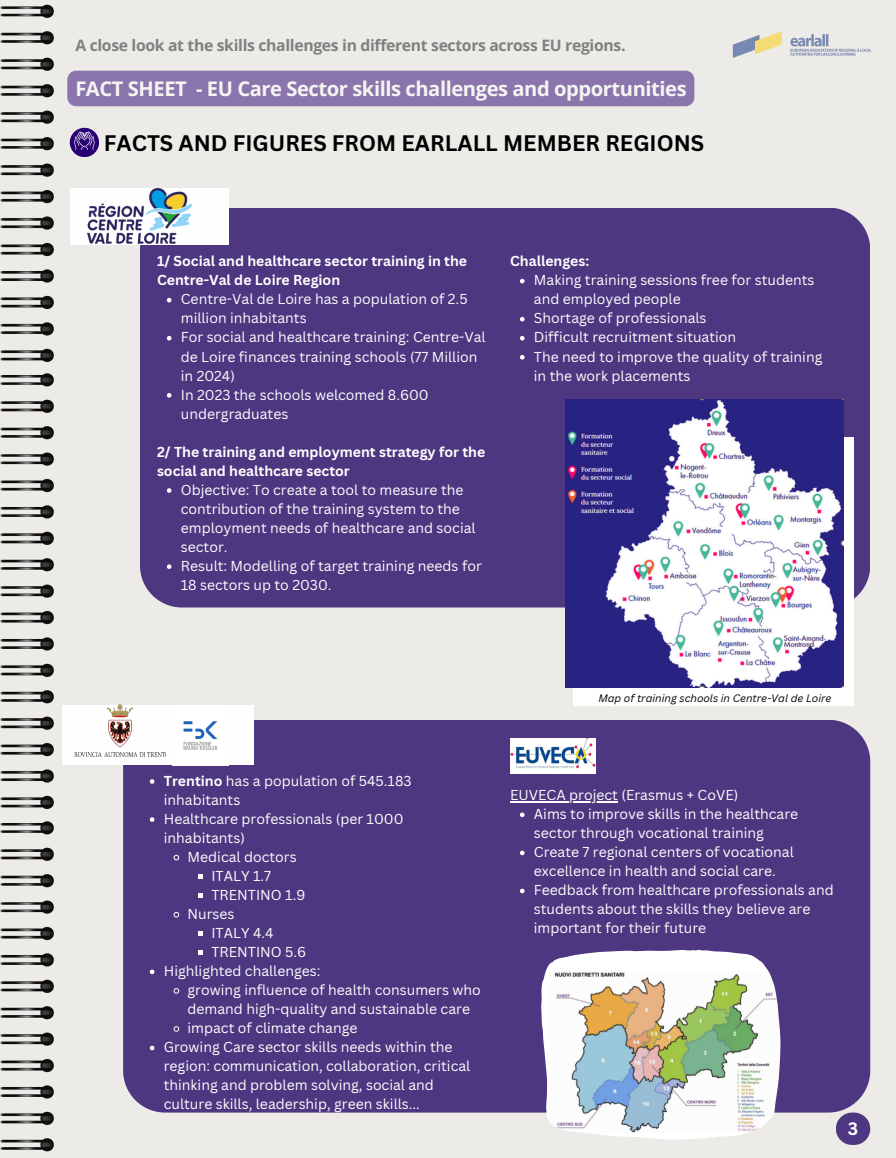
<style>
.page{position:relative;width:896px;height:1158px;background:#edebe7}
.page>*{position:absolute;margin:0;border:0;box-sizing:border-box;transform-origin:0 0}
.t1{font:700 21.88px "Canva Sans";color:#000}
.t2{font:700 20.12px "Open Sans";letter-spacing:-.02em;color:#fff}
.t3{font:700 17.5px "Canva Sans";color:#fff}
.t4{font:700 15.75px "Open Sans";letter-spacing:-.02em;color:#808080}
.t5{font:14px/19.1px "Canva Sans";color:#fff}
.t6{font:700 14px/19.1px "Canva Sans";color:#fff}
.t7{font:italic 10.5px "Canva Sans";color:#000}
.s1{font-weight:700}
</style>
<div class="page">
<img style="left:0;top:821px;width:53px;height:331px">
<img style="left:0;top:373px;width:53px;height:436px">
<img style="left:0;top:4px;width:53px;height:357px">
<img style="left:732px;top:31px;width:140px;height:26px">
<div style="left:836px;top:1112px;width:34px;height:33px;background:#4e3781;border-radius:16px"></div>
<div style="left:140px;top:208px;width:729px;height:399px;background:#4e3781"></div>
<div style="left:70px;top:189px;width:159px;height:56px;background:#fefefe"></div>
<img style="left:88px;top:189px;width:104px;height:54px">
<div style="left:574px;top:437px;width:280px;height:268px;background:#fff"></div>
<img style="left:565px;top:399px;width:278px;height:289px">
<div style="left:123px;top:720px;width:747px;height:392px;background:#4e3781"></div>
<div style="left:62px;top:705px;width:192px;height:60px;background:#fefefe"></div>
<img style="left:183px;top:721px;width:35px;height:29px">
<img style="left:75px;top:704px;width:90px;height:52px">
<img style="left:541px;top:949px;width:239px;height:190px">
<div style="left:70px;top:128px;width:29px;height:29px;background:#280071;border-radius:50%"></div>
<svg style="left:74px;top:132px;width:21px;height:18px"></svg>
<img style="left:510px;top:738px;width:85px;height:36px">
<svg style="left:520px;top:279px;width:4px;height:4px"></svg>
<svg style="left:520px;top:317px;width:4px;height:4px"></svg>
<svg style="left:520px;top:336px;width:4px;height:4px"></svg>
<svg style="left:520px;top:355px;width:4px;height:4px"></svg>
<div style="left:67px;top:71px;width:627px;height:35px;background:#8a75ac"></div>
<svg style="left:167px;top:298px;width:4px;height:4px"></svg>
<svg style="left:167px;top:336px;width:4px;height:4px"></svg>
<svg style="left:167px;top:393px;width:4px;height:5px"></svg>
<svg style="left:167px;top:488px;width:4px;height:5px"></svg>
<svg style="left:167px;top:564px;width:4px;height:5px"></svg>
<svg style="left:150px;top:779px;width:4px;height:5px"></svg>
<svg style="left:150px;top:817px;width:4px;height:5px"></svg>
<svg style="left:173px;top:854px;width:6px;height:6px"></svg>
<svg style="left:198px;top:874px;width:4px;height:5px"></svg>
<svg style="left:198px;top:893px;width:4px;height:5px"></svg>
<svg style="left:173px;top:911px;width:6px;height:7px"></svg>
<svg style="left:198px;top:931px;width:4px;height:5px"></svg>
<svg style="left:198px;top:950px;width:4px;height:5px"></svg>
<svg style="left:150px;top:969px;width:4px;height:5px"></svg>
<svg style="left:173px;top:987px;width:6px;height:7px"></svg>
<svg style="left:173px;top:1026px;width:6px;height:6px"></svg>
<svg style="left:150px;top:1045px;width:4px;height:5px"></svg>
<hr style="left:510px;top:801px;width:108px;height:1px;background:#fff">
<svg style="left:520px;top:812px;width:4px;height:5px"></svg>
<svg style="left:520px;top:850px;width:4px;height:5px"></svg>
<svg style="left:520px;top:888px;width:4px;height:5px"></svg>
<p class="t4" style="left:75px;top:35px;width:552px">A close look at the skills challenges in different sectors across EU regions.</p>
<h2 class="t2" style="left:75px;top:75px;width:613px">FACT SHEET - EU Care Sector skills challenges and opportunities</h2>
<p class="t1" style="left:104px;top:128px;width:602px">FACTS AND FIGURES FROM EARLALL MEMBER REGIONS</p>
<h4 class="t6" style="left:157px;top:251px;width:311px">1/ Social and healthcare sector training in the<br>Centre-Val de Loire Region</h4>
<p class="t5" style="left:181px;top:289px;width:288px">Centre-Val de Loire has a population of 2.5 million inhabitants</p>
<p class="t5" style="left:181px;top:327px;width:306px">For social and healthcare training: Centre-Val de Loire finances training schools (77 Million in 2024)</p>
<p class="t5" style="left:181px;top:385px;width:249px">In 2023 the schools welcomed 8.600 undergraduates</p>
<p class="t6" style="left:157px;top:442px;width:330px">2/ The training and employment strategy for the social and healthcare sector</p>
<p class="t5" style="left:181px;top:480px;width:296px">Objective: To create a tool to measure the contribution of the training system to the employment needs of healthcare and social sector.</p>
<p class="t5" style="left:181px;top:556px;width:302px">Result: Modelling of target training needs for<br>18 sectors up to 2030.</p>
<h4 class="t6" style="left:510px;top:251px;width:81px">Challenges:</h4>
<p class="t5" style="left:534px;top:270px;width:282px">Making training sessions free for students and employed people</p>
<p class="t5" style="left:534px;top:308px;width:174px">Shortage of professionals</p>
<p class="t5" style="left:534px;top:327px;width:204px">Difficult recruitment situation</p>
<h4 class="t5" style="left:534px;top:346px;width:290px">The need to improve the quality of training in the work placements</h4>
<p class="t5" style="left:164px;top:771px;width:249px"><span class="s1">Trentino</span> has a population of 545.183 inhabitants</p>
<p class="t5" style="left:164px;top:809px;width:241px">Healthcare professionals (per 1000 inhabitants)</p>
<p class="t5" style="left:188px;top:847px;width:111px">Medical doctors</p>
<p class="t5" style="left:211px;top:866px;width:61px">ITALY 1.7</p>
<p class="t5" style="left:211px;top:885px;width:96px">TRENTINO 1.9</p>
<p class="t5" style="left:188px;top:904px;width:49px">Nurses</p>
<p class="t5" style="left:211px;top:923px;width:64px">ITALY 4.4</p>
<p class="t5" style="left:211px;top:942px;width:96px">TRENTINO 5.6</p>
<p class="t5" style="left:164px;top:961px;width:158px">Highlighted challenges:</p>
<p class="t5" style="left:188px;top:980px;width:295px">growing influence of health consumers who demand high-quality and sustainable care</p>
<p class="t5" style="left:188px;top:1018px;width:171px">impact of climate change</p>
<p class="t5" style="left:164px;top:1037px;width:308px">Growing Care sector skills needs within the region: communication, collaboration, critical thinking and problem solving, social and culture skills, leadership, green skills...</p>
<p class="t7" style="left:598px;top:691px;width:235px">Map of training schools in Centre-Val de Loire</p>
<p class="t5" style="left:510px;top:785px;width:230px">EUVECA project (Erasmus + CoVE)</p>
<p class="t5" style="left:534px;top:804px;width:266px">Aims to improve skills in the healthcare sector through vocational training</p>
<h5 class="t5" style="left:534px;top:842px;width:261px">Create 7 regional centers of vocational excellence in health and social care.</h5>
<p class="t5" style="left:534px;top:880px;width:301px">Feedback from healthcare professionals and students about the skills they believe are important for their future</p>
<h3 class="t3" style="left:848px;top:1116px;width:12px">3</h3>
</div>
